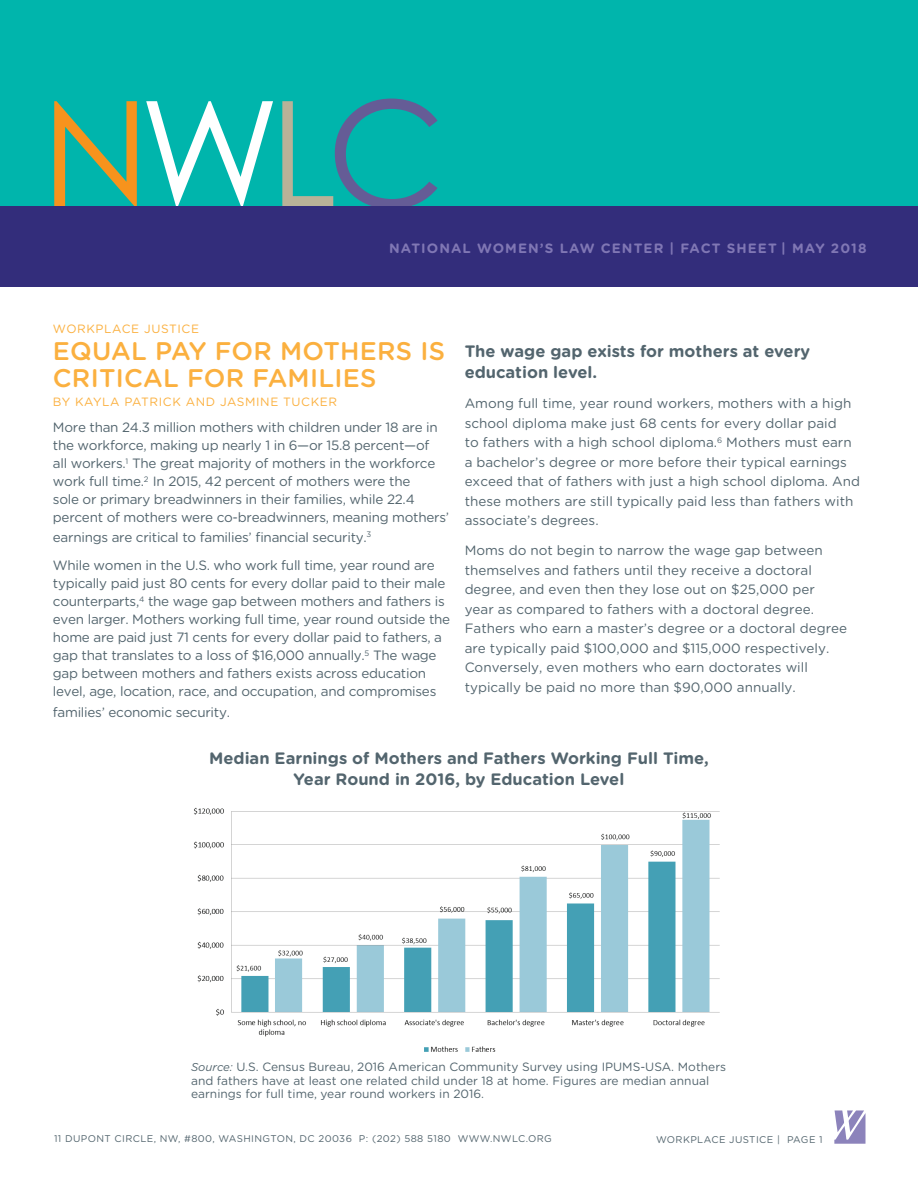
<style>
.page{position:relative;width:918px;height:1188px;background:#fff}
.page>*{position:absolute;margin:0;border:0;box-sizing:border-box;transform-origin:0 0}
.t1{font:500 25.5px/27px "Gotham Rounded";letter-spacing:.01em;color:#fbb03f}
.t2{font:700 16.5px/21px "Gotham Rounded";color:#53656e}
.t3{font:13.5px/18px "Gotham Rounded";letter-spacing:-.02em;color:#53656e}
.t4{font:13.5px/19.5px "Gotham Rounded";color:#53656e}
.t5{font:700 13.5px "Gotham Rounded";letter-spacing:.08em;color:#8077b4}
.t6{font:12px/13.5px "Gotham Rounded";color:#53656e}
.t7{font:12px "Gotham Rounded";letter-spacing:.05em;color:#fbb03f}
.t8{font:9.75px "Gotham Rounded";letter-spacing:.04em;color:#53656e}
.s1{font-style:italic;font-size:11.4px}
</style>
<div class="page">
<svg style="left:834px;top:1110px;width:32px;height:34px"></svg>
<img style="left:194px;top:807px;width:526px;height:245px">
<div style="left:0;top:0;width:918px;height:287px;background:#00b5ac"></div>
<svg style="left:282px;top:99px;width:156px;height:107px"></svg>
<svg style="left:146px;top:101px;width:127px;height:105px"></svg>
<svg style="left:54px;top:101px;width:83px;height:105px"></svg>
<div style="left:0;top:206px;width:918px;height:81px;background:#332d7b"></div>
<p class="t5" style="left:389px;top:238px;width:479px">NATIONAL WOMEN’S LAW CENTER | FACT SHEET | MAY 2018</p>
<p class="t7" style="left:53px;top:320px;width:148px">WORKPLACE JUSTICE</p>
<h1 class="t1" style="left:53px;top:336px;width:394px">EQUAL PAY FOR MOTHERS IS<br>CRITICAL FOR FAMILIES</h1>
<p class="t7" style="left:53px;top:393px;width:286px">BY KAYLA PATRICK AND JASMINE TUCKER</p>
<p class="t3" style="left:53px;top:418px;width:398px">More than 24.3 million mothers with children under 18 are in the workforce, making up nearly 1 in 6—or 15.8 percent—of<br>all workers.<sup>1</sup> The great majority of mothers in the workforce work full time.<sup>2</sup> In 2015, 42 percent of mothers were the<br>sole or primary breadwinners in their families, while 22.4 percent of mothers were co-breadwinners, meaning mothers’</p>
<p class="t3" style="left:53px;top:522px;width:383px;line-height:28.5px">earnings are critical to families’ financial security.<sup>3<br></sup>While women in the U.S. who work full time, year round are</p>
<p class="t3" style="left:53px;top:574px;width:399px">typically paid just 80 cents for every dollar paid to their male counterparts,<sup>4</sup> the wage gap between mothers and fathers is even larger. Mothers working full time, year round outside the home are paid just 71 cents for every dollar paid to fathers, a gap that translates to a loss of $16,000 annually.<sup>5</sup> The wage gap between mothers and fathers exists across education level, age, location, race, and occupation, and compromises</p>
<p class="t3" style="left:53px;top:703px;width:179px">families’ economic security.</p>
<p class="t2" style="left:465px;top:340px;width:347px">The wage gap exists for mothers at every education level.</p>
<p class="t4" style="left:465px;top:393px;width:397px">Among full time, year round workers, mothers with a high school diploma make just 68 cents for every dollar paid<br>to fathers with a high school diploma.<sup>6</sup> Mothers must earn a bachelor’s degree or more before their typical earnings exceed that of fathers with just a high school diploma. And these mothers are still typically paid less than fathers with associate’s degrees.</p>
<p class="t4" style="left:465px;top:540px;width:384px">Moms do not begin to narrow the wage gap between themselves and fathers until they receive a doctoral degree, and even then they lose out on $25,000 per year as compared to fathers with a doctoral degree.<br>Fathers who earn a master’s degree or a doctoral degree are typically paid $100,000 and $115,000 respectively.<br>Conversely, even mothers who earn doctorates will typically be paid no more than $90,000 annually.</p>
<p class="t2" style="left:209px;top:747px;width:501px;text-align:center">Median Earnings of Mothers and Fathers Working Full Time,<br>Year Round in 2016, by Education Level</p>
<p class="t6" style="left:191px;top:1060px;width:537px"><span class="s1">Source:</span> U.S. Census Bureau, 2016 American Community Survey using IPUMS-USA. Mothers and fathers have at least one related child under 18 at home. Figures are median annual earnings for full time, year round workers in 2016.</p>
<p class="t8" style="left:54px;top:1132px;width:499px">11 DUPONT CIRCLE, NW, #800, WASHINGTON, DC 20036 P: (202) 588 5180 WWW.NWLC.ORG</p>
<p class="t8" style="left:656px;top:1133px;width:168px">WORKPLACE JUSTICE | PAGE 1</p>
</div>
